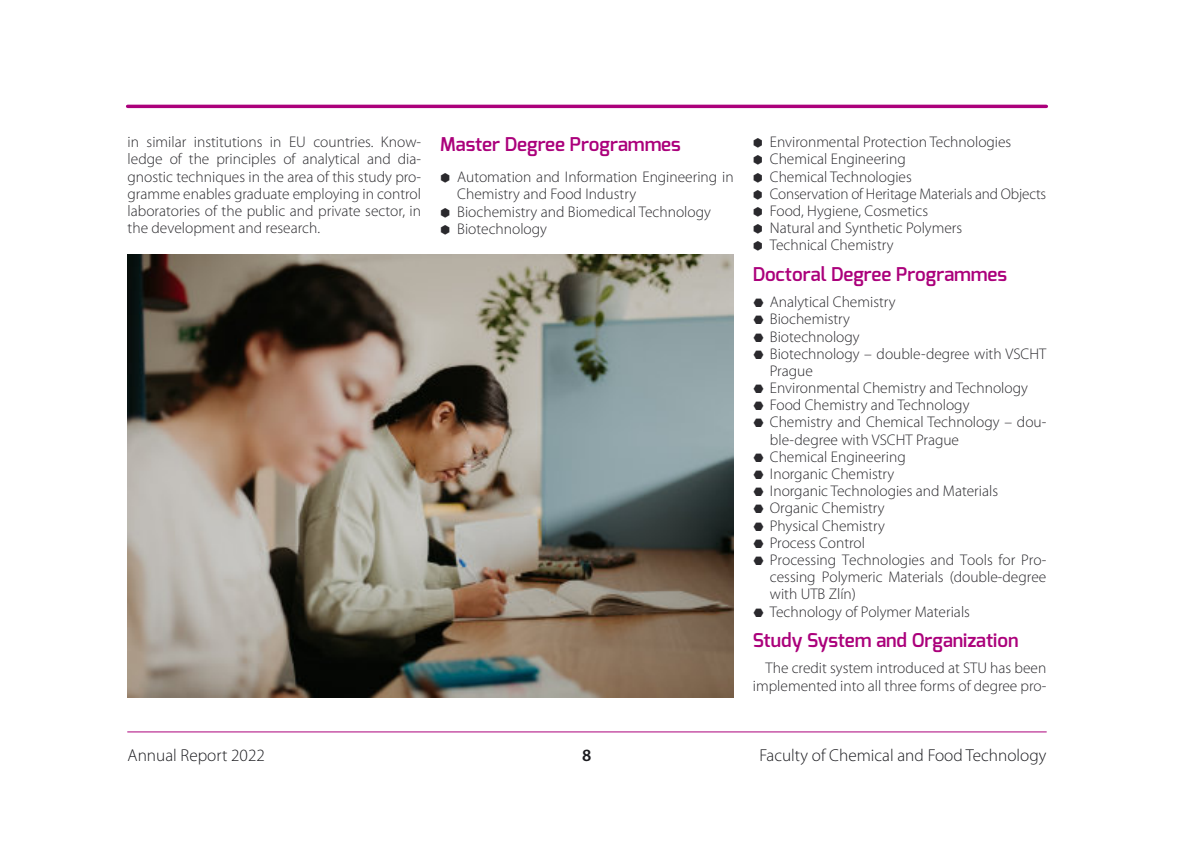
<style>
.page{position:relative;width:1191px;height:851px;background:#fff}
.page>*{position:absolute;margin:0;border:0;box-sizing:border-box;transform-origin:0 0}
.t1{font:600 18.9px "Exo";color:#ab007b}
.t2{font:300 17.25px "Myriad Pro";color:#1b1b1f}
.t3{font:600 17.25px "Myriad Pro";color:#1b1b1f}
.t4{font:300 15.45px/17.1px "Myriad Pro";color:#2a292d;text-align:justify}
.s1{font-family:"font 0000000029 b 6537 e";font-weight:400}
</style>
<div class="page">
<hr style="left:128px;top:105px;width:918px;height:3px;background:#ab007b">
<hr style="left:128px;top:731px;width:918px;height:1px;background:#ab007b">
<img style="left:128px;top:255px;width:605px;height:442px">
<p class="t4" style="left:128px;top:133px;width:295px">in similar institutions in EU countries. Know&shy;ledge of the principles of analytical and dia&shy;gnostic techniques in the area of this study pro&shy;gramme enables graduate employing in control laboratories of the public and private sector, in the development and research.</p>
<p class="t1" style="left:440px;top:132px;width:242px">Master Degree Programmes</p>
<p class="t4" style="left:440px;top:168px;width:295px"><span class="s1">⬢</span> Automation and Information Engineering in</p>
<p class="t4" style="left:457px;top:185px;width:180px">Chemistry and Food Industry</p>
<p class="t4" style="left:440px;top:203px;width:272px"><span class="s1">⬢</span> Biochemistry and Biomedical Technology</p>
<p class="t4" style="left:440px;top:220px;width:108px"><span class="s1">⬢</span> Biotechnology</p>
<p class="t4" style="left:753px;top:133px;width:295px;text-align:left"><span class="s1">⬢</span> Environmental Protection Technologies<br><span class="s1">⬢</span> Chemical Engineering<br><span class="s1">⬢</span> Chemical Technologies<br><span class="s1">⬢</span> Conservation of Heritage Materials and Objects <span class="s1">⬢</span> Food, Hygiene, Cosmetics<br><span class="s1">⬢</span> Natural and Synthetic Polymers<br><span class="s1">⬢</span> Technical Chemistry</p>
<p class="t1" style="left:753px;top:262px;width:256px">Doctoral Degree Programmes</p>
<p class="t4" style="left:753px;top:293px;width:144px"><span class="s1">⬣</span> Analytical Chemistry</p>
<p class="t4" style="left:753px;top:310px;width:99px"><span class="s1">⬣</span> Biochemistry</p>
<p class="t4" style="left:753px;top:327px;width:108px"><span class="s1">⬣</span> Biotechnology</p>
<p class="t4" style="left:753px;top:345px;width:295px"><span class="s1">⬣</span> Biotechnology – double-degree with VSCHT</p>
<p class="t4" style="left:770px;top:362px;width:45px">Prague</p>
<p class="t4" style="left:753px;top:379px;width:276px"><span class="s1">⬣</span> Environmental Chemistry and Technology</p>
<p class="t4" style="left:753px;top:396px;width:218px"><span class="s1">⬣</span> Food Chemistry and Technology</p>
<p class="t4" style="left:753px;top:413px;width:295px"><span class="s1">⬣</span> Chemistry and Chemical Technology – dou-</p>
<p class="t4" style="left:770px;top:430px;width:191px">ble-degree with VSCHT Prague</p>
<p class="t4" style="left:753px;top:448px;width:154px"><span class="s1">⬣</span> Chemical Engineering</p>
<p class="t4" style="left:753px;top:465px;width:143px"><span class="s1">⬣</span> Inorganic Chemistry</p>
<p class="t4" style="left:753px;top:482px;width:247px"><span class="s1">⬣</span> Inorganic Technologies and Materials</p>
<p class="t4" style="left:753px;top:499px;width:133px"><span class="s1">⬣</span> Organic Chemistry</p>
<p class="t4" style="left:753px;top:516px;width:133px"><span class="s1">⬣</span> Physical Chemistry</p>
<p class="t4" style="left:753px;top:534px;width:114px"><span class="s1">⬣</span> Process Control</p>
<p class="t4" style="left:753px;top:551px;width:295px"><span class="s1">⬣</span> Processing Technologies and Tools for Pro-</p>
<p class="t4" style="left:770px;top:568px;width:278px">cessing Polymeric Materials (double-degree</p>
<p class="t4" style="left:770px;top:585px;width:88px">with UTB Zlín)</p>
<p class="t4" style="left:753px;top:602px;width:219px"><span class="s1">⬣</span> Technology of Polymer Materials</p>
<p class="t1" style="left:753px;top:628px;width:267px">Study System and Organization</p>
<p class="t4" style="left:753px;top:659px;width:295px;text-align:right">The credit system introduced at STU has been implemented into all three forms of degree pro-</p>
<p class="t2" style="left:128px;top:744px;width:139px">Annual Report 2022</p>
<p class="t2" style="left:759px;top:744px;width:288px">Faculty of Chemical and Food Technology</p>
<p class="t3" style="left:582px;top:744px;width:11px">8</p>
</div>
